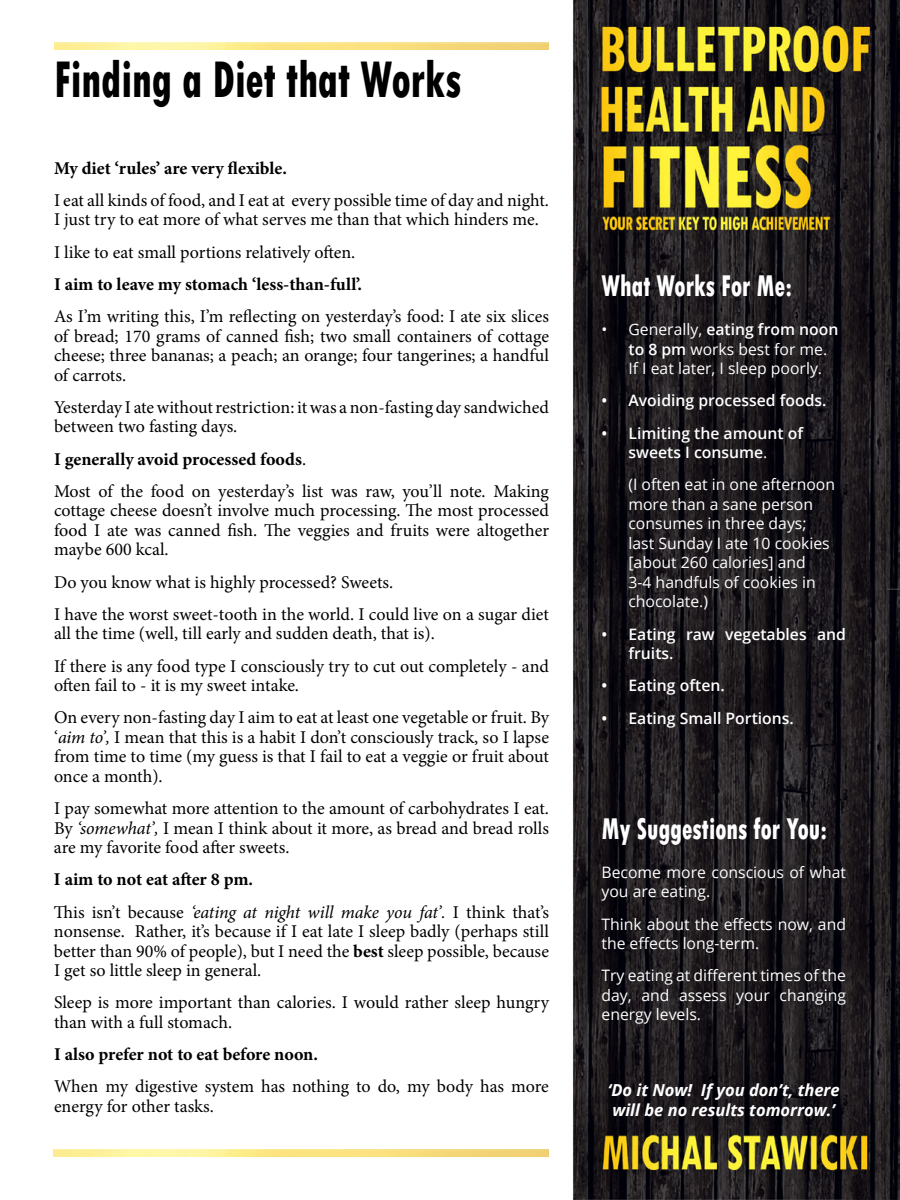
<style>
.page{position:relative;width:900px;height:1200px;background:#fff}
.page>*{position:absolute;margin:0;border:0;box-sizing:border-box;transform-origin:0 0}
.t1{font:800 condensed 54px "Tw Cen";color:#000;scale:.78 1}
.t2{font:800 condensed 31.5px "Tw Cen";color:#fff;scale:.78 1}
.t3{font:18px/19.5px "Minion Pro";letter-spacing:-.005em;color:#000}
.t4{font:700 18px "Minion Pro";color:#000}
.t5{font:italic 18px/32.2px "Minion Pro";letter-spacing:-.01em;color:#000}
.t6{font:italic 700 16.5px/19.5px "Open Sans";color:#fff}
.t7{font:15.75px/19.5px "Open Sans";color:#fff}
.t8{font:600 15.75px/19.5px "Open Sans";color:#fff;text-align:center}
.s1{font-weight:700}
.s2{font-style:italic}
.s3{font-weight:700;font-style:normal}
.s4{font-style:normal}
.s5{font-weight:600}
.s6{font-weight:400}
</style>
<div class="page">
<img style="left:53px;top:0;width:847px;height:1200px">
<img style="left:54px;top:1149px;width:495px;height:7px">
<img style="left:54px;top:42px;width:495px;height:8px">
<h1 class="t1" style="left:54px;top:48px;width:524px">Finding a Diet that Works</h1>
<p class="t4" style="left:54px;top:155px;width:234px">My diet ‘rules’ are very flexible.</p>
<p class="t3" style="left:54px;top:190px;width:497px">I eat all kinds of food, and I eat at every possible time of day and night.<br>I just try to eat more of what serves me than that which hinders me.</p>
<p class="t3" style="left:54px;top:242px;width:303px">I like to eat small portions relatively often.</p>
<p class="t4" style="left:54px;top:271px;width:309px">I aim to leave my stomach ‘less-than-full’.</p>
<p class="t3" style="left:54px;top:307px;width:497px;text-align:justify">As I’m writing this, I’m reflecting on yesterday’s food: I ate six slices of bread; 170 grams of canned fish; two small containers of cottage cheese; three bananas; a peach; an orange; four tangerines; a handful of carrots.</p>
<p class="t3" style="left:54px;top:397px;width:496px">Yesterday I ate without restriction: it was a non-fasting day sandwiched between two fasting days.</p>
<p class="t3" style="left:54px;top:443px;width:497px;line-height:32.2px"><span class="s1">I generally avoid processed foods</span>.<br>Most of the food on yesterday’s list was raw, you’ll note. Making</p>
<p class="t3" style="left:54px;top:501px;width:497px;text-align:justify">cottage cheese doesn’t involve much processing. The most processed food I ate was canned fish. The veggies and fruits were altogether maybe 600 kcal.</p>
<p class="t3" style="left:54px;top:566px;width:497px;line-height:32.2px">Do you know what is highly processed? Sweets.<br>I have the worst sweet-tooth in the world. I could live on a sugar diet</p>
<p class="t3" style="left:54px;top:618px;width:497px;line-height:32.2px">all the time (well, till early and sudden death, that is).<br>If there is any food type I consciously try to cut out completely - and</p>
<p class="t3" style="left:54px;top:669px;width:497px;line-height:32.2px">often fail to - it is my sweet intake.<br>On every non-fasting day I aim to eat at least one vegetable or fruit. By</p>
<p class="t3" style="left:54px;top:727px;width:497px;text-align:justify">‘<span class="s2">aim to’,</span> I mean that this is a habit I don’t consciously track, so I lapse from time to time (my guess is that I fail to eat a veggie or fruit about once a month).</p>
<p class="t3" style="left:54px;top:799px;width:496px;text-align:justify">I pay somewhat more attention to the amount of carbohydrates I eat.<br>By <span class="s2">‘somewhat’,</span> I mean I think about it more, as bread and bread rolls are my favorite food after sweets.</p>
<p class="t5" style="left:54px;top:863px;width:496px"><span class="s3">I aim to not eat after 8 pm.<br></span><span class="s4">This isn’t because</span> ‘eating at night will make you fat’. <span class="s4">I think that’s</span></p>
<p class="t3" style="left:54px;top:922px;width:496px;text-align:justify">nonsense. Rather, it’s because if I eat late I sleep badly (perhaps still better than 90% of people), but I need the <span class="s1">best</span> sleep possible, because I get so little sleep in general.</p>
<p class="t3" style="left:54px;top:993px;width:497px">Sleep is more important than calories. I would rather sleep hungry than with a full stomach.</p>
<p class="t4" style="left:54px;top:1042px;width:266px">I also prefer not to eat before noon.</p>
<p class="t3" style="left:54px;top:1077px;width:496px">When my digestive system has nothing to do, my body has more energy for other tasks.</p>
<h2 class="t2" style="left:602px;top:267px;width:246px">What Works For Me:</h2>
<p class="t7" style="left:628px;top:319px;width:212px;text-indent:-27px">• Generally, <span class="s5">eating from noon to 8 pm</span> works best for me.<br>If I eat later, I sleep poorly.</p>
<p class="t8" style="left:601px;top:391px;width:227px">• Avoiding processed foods.</p>
<p class="t8" style="left:601px;top:423px;width:203px">• Limiting the amount of sweets I consume<span class="s6">.</span></p>
<p class="t7" style="left:628px;top:475px;width:208px">(I often eat in one afternoon more than a sane person consumes in three days; last Sunday I ate 10 cookies [about 260 calories] and<br>3-4 handfuls of cookies in chocolate.)</p>
<p class="t8" style="left:628px;top:624px;width:219px;text-align:left;text-indent:-27px">• Eating raw vegetables and fruits.</p>
<p class="t8" style="left:601px;top:676px;width:125px">• Eating often.</p>
<p class="t8" style="left:601px;top:708px;width:194px">• Eating Small Portions.</p>
<h2 class="t2" style="left:602px;top:810px;width:291px">My Suggestions for You:</h2>
<p class="t7" style="left:602px;top:862px;width:246px">Become more conscious of what you are eating.</p>
<p class="t7" style="left:602px;top:914px;width:246px">Think about the effects now, and the effects long-term.</p>
<p class="t7" style="left:602px;top:965px;width:246px;text-align:justify">Try eating at different times of the day, and assess your changing energy levels.</p>
<p class="t6" style="left:608px;top:1080px;width:233px">‘Do it Now! If you don’t, there will be no results tomorrow.’</p>
</div>
